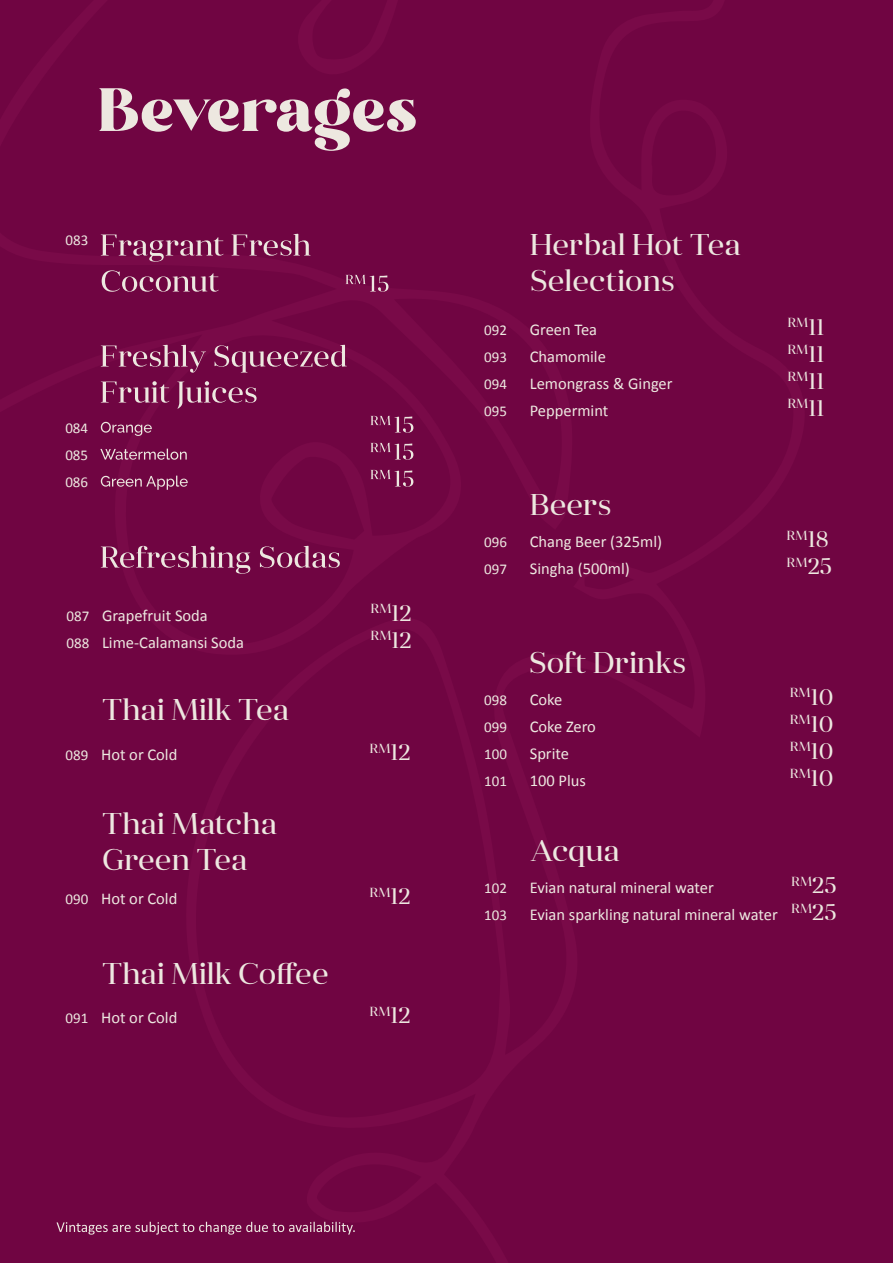
<style>
.page{position:relative;width:893px;height:1263px;background:#700542}
.page>*{position:absolute;margin:0;border:0;box-sizing:border-box;transform-origin:0 0}
.t1{font:30px/36px "Anglecia Pro Display";color:#ede8e0}
.t2{font:16.5px "Calibri";color:#ede8e0}
.t3{font:15px/27px "Calibri";color:#ede8e0}
.t4{font:13.05px "Anglecia Pro Display";color:#ede8e0}
.s1{font-size:15px}
.s2{font-size:22.5px}
</style>
<div class="page">
<svg style="left:57px;top:1222px;width:298px;height:12px"></svg>
<svg style="left:101px;top:235px;width:123px;height:27px"></svg>
<svg style="left:231px;top:234px;width:80px;height:22px"></svg>
<svg style="left:102px;top:270px;width:117px;height:22px"></svg>
<svg style="left:346px;top:275px;width:42px;height:17px"></svg>
<svg style="left:101px;top:345px;width:105px;height:28px"></svg>
<svg style="left:215px;top:345px;width:132px;height:28px"></svg>
<svg style="left:101px;top:381px;width:68px;height:22px"></svg>
<svg style="left:177px;top:381px;width:80px;height:28px"></svg>
<svg style="left:101px;top:422px;width:51px;height:14px"></svg>
<svg style="left:370px;top:416px;width:43px;height:17px"></svg>
<svg style="left:100px;top:449px;width:87px;height:11px"></svg>
<svg style="left:370px;top:443px;width:43px;height:17px"></svg>
<svg style="left:101px;top:476px;width:87px;height:14px"></svg>
<svg style="left:370px;top:470px;width:43px;height:17px"></svg>
<svg style="left:101px;top:546px;width:149px;height:28px"></svg>
<svg style="left:260px;top:546px;width:80px;height:22px"></svg>
<svg style="left:99px;top:88px;width:317px;height:63px"></svg>
<p class="t3" style="left:66px;top:226px;width:24px">083</p>
<p class="t3" style="left:65px;top:414px;width:24px">084</p>
<p class="t3" style="left:65px;top:441px;width:24px">085<br>086</p>
<p class="t2" style="left:66px;top:605px;width:143px"><span class="s1">087</span> Grapefruit Soda</p>
<p class="t4" style="left:371px;top:600px;width:42px">RM<span class="s2">12</span></p>
<p class="t2" style="left:66px;top:632px;width:179px"><span class="s1">088</span> Lime-Calamansi Soda</p>
<p class="t4" style="left:371px;top:627px;width:42px">RM<span class="s2">12</span></p>
<h1 class="t1" style="left:102px;top:691px;width:189px">Thai Milk Tea</h1>
<p class="t2" style="left:66px;top:744px;width:113px"><span class="s1">089</span> Hot or Cold</p>
<p class="t4" style="left:370px;top:740px;width:42px">RM<span class="s2">12</span></p>
<h1 class="t1" style="left:102px;top:805px;width:176px">Thai Matcha<br>Green Tea</h1>
<p class="t2" style="left:66px;top:888px;width:113px"><span class="s1">090</span> Hot or Cold</p>
<p class="t4" style="left:370px;top:884px;width:42px">RM<span class="s2">12</span></p>
<h1 class="t1" style="left:102px;top:954px;width:228px">Thai Milk Coffee</h1>
<p class="t2" style="left:66px;top:1008px;width:113px"><span class="s1">091</span> Hot or Cold</p>
<p class="t4" style="left:370px;top:1003px;width:42px">RM<span class="s2">12</span></p>
<h1 class="t1" style="left:530px;top:225px;width:212px">Herbal Hot Tea<br>Selections</h1>
<p class="t3" style="left:484px;top:315px;width:24px">092</p>
<p class="t2" style="left:530px;top:319px;width:69px">Green Tea</p>
<p class="t4" style="left:788px;top:314px;width:38px">RM<span class="s2">11</span></p>
<p class="t3" style="left:484px;top:342px;width:24px">093</p>
<p class="t2" style="left:530px;top:346px;width:78px">Chamomile</p>
<p class="t4" style="left:788px;top:341px;width:38px">RM<span class="s2">11</span></p>
<p class="t3" style="left:484px;top:369px;width:24px">094</p>
<p class="t2" style="left:530px;top:373px;width:144px">Lemongrass &amp; Ginger</p>
<p class="t4" style="left:788px;top:368px;width:38px">RM<span class="s2">11</span></p>
<p class="t3" style="left:484px;top:396px;width:24px">095</p>
<p class="t2" style="left:530px;top:400px;width:80px">Peppermint</p>
<p class="t4" style="left:788px;top:395px;width:38px">RM<span class="s2">11</span></p>
<h1 class="t1" style="left:530px;top:486px;width:83px">Beers</h1>
<p class="t3" style="left:484px;top:528px;width:24px">096</p>
<p class="t2" style="left:530px;top:532px;width:134px">Chang Beer (325ml)</p>
<p class="t4" style="left:787px;top:527px;width:43px">RM<span class="s2">18</span></p>
<p class="t3" style="left:484px;top:555px;width:24px">097</p>
<p class="t2" style="left:530px;top:559px;width:102px">Singha (500ml)</p>
<p class="t4" style="left:787px;top:554px;width:47px">RM<span class="s2">25</span></p>
<h1 class="t1" style="left:529px;top:644px;width:158px">Soft Drinks</h1>
<p class="t3" style="left:484px;top:686px;width:24px">098</p>
<p class="t2" style="left:530px;top:689px;width:34px">Coke</p>
<p class="t4" style="left:790px;top:684px;width:45px">RM<span class="s2">10</span></p>
<p class="t3" style="left:484px;top:713px;width:24px">099</p>
<p class="t2" style="left:530px;top:716px;width:68px">Coke Zero</p>
<p class="t4" style="left:790px;top:711px;width:45px">RM<span class="s2">10</span></p>
<p class="t3" style="left:484px;top:740px;width:24px">100</p>
<p class="t2" style="left:530px;top:743px;width:41px">Sprite</p>
<p class="t4" style="left:790px;top:738px;width:45px">RM<span class="s2">10</span></p>
<p class="t3" style="left:484px;top:767px;width:24px">101</p>
<p class="t2" style="left:530px;top:770px;width:58px">100 Plus</p>
<p class="t4" style="left:790px;top:765px;width:45px">RM<span class="s2">10</span></p>
<h1 class="t1" style="left:530px;top:832px;width:91px">Acqua</h1>
<p class="t3" style="left:484px;top:874px;width:24px">102</p>
<p class="t2" style="left:530px;top:878px;width:186px">Evian natural mineral water</p>
<p class="t4" style="left:791px;top:873px;width:47px">RM<span class="s2">25</span></p>
<p class="t3" style="left:484px;top:901px;width:24px">103</p>
<p class="t2" style="left:530px;top:905px;width:250px">Evian sparkling natural mineral water</p>
<p class="t4" style="left:791px;top:900px;width:47px">RM<span class="s2">25</span></p>
</div>
